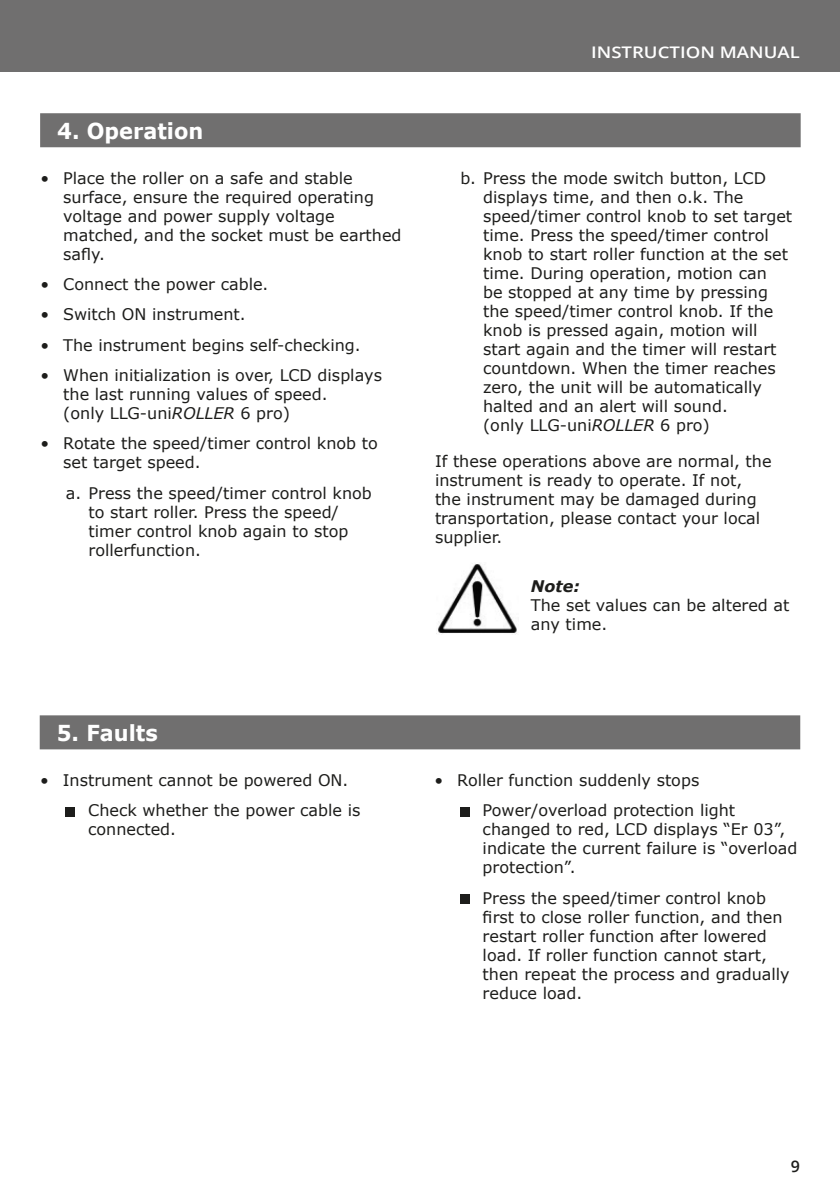
<style>
.page{position:relative;width:840px;height:1191px;background:#fff}
.page>*{position:absolute;margin:0;border:0;box-sizing:border-box;transform-origin:0 0}
.t1{font:700 22px "Verdana";color:#fff;scale:.95 1}
.t2{font:16px/19px "Verdana";color:#1d1d1b}
.t3{font:600 16px "Open Sans";color:#fff;scale:1.16 1}
.t4{font:italic 700 16px "Verdana";color:#1d1d1b}
.t5{font:600 16px "Open Sans";color:#1d1d1b}
.s1{font-style:italic}
</style>
<div class="page">
<div style="left:0;top:0;width:839px;height:72px;background:#706f6f"></div>
<div style="left:40px;top:113px;width:760px;height:34px;background:#706f6f"></div>
<img style="left:436px;top:564px;width:81px;height:70px">
<div style="left:40px;top:715px;width:759px;height:34px;background:#706f6f"></div>
<div style="left:65px;top:807px;width:10px;height:9px;background:#1d1d1b"></div>
<div style="left:459px;top:807px;width:10px;height:9px;background:#1d1d1b"></div>
<div style="left:459px;top:894px;width:10px;height:9px;background:#1d1d1b"></div>
<h1 class="t1" style="left:57px;top:115px;width:155px">4. Operation</h1>
<p class="t2" style="left:63px;top:168px;width:339px;text-indent:-23px">• Place the roller on a safe and stable surface, ensure the required operating voltage and power supply voltage matched, and the socket must be earthed safly.</p>
<p class="t2" style="left:41px;top:274px;width:229px">• Connect the power cable.</p>
<p class="t2" style="left:41px;top:305px;width:206px">• Switch ON instrument.</p>
<p class="t2" style="left:41px;top:335px;width:321px">• The instrument begins self-checking.</p>
<p class="t2" style="left:63px;top:365px;width:320px;text-indent:-23px">• When initialization is over, LCD displays the last running values of speed.<br>(only LLG-uni<span class="s1">ROLLER</span> 6 pro)</p>
<p class="t2" style="left:63px;top:434px;width:316px;text-indent:-23px">• Rotate the speed/timer control knob to set target speed.</p>
<p class="t2" style="left:88px;top:483px;width:285px;text-indent:-23px">a. Press the speed/timer control knob to start roller. Press the speed/ timer control knob again to stop rollerfunction.</p>
<p class="t3" style="left:590px;top:41px;width:181px">INSTRUCTION MANUAL</p>
<p class="t2" style="left:483px;top:168px;width:310px;text-indent:-23px">b. Press the mode switch button, LCD displays time, and then o.k. The speed/timer control knob to set target time. Press the speed/timer control knob to start roller function at the set time. During operation, motion can<br>be stopped at any time by pressing the speed/timer control knob. If the knob is pressed again, motion will start again and the timer will restart countdown. When the timer reaches zero, the unit will be automatically halted and an alert will sound.<br>(only LLG-uni<span class="s1">ROLLER</span> 6 pro)</p>
<p class="t2" style="left:435px;top:451px;width:338px">If these operations above are normal, the instrument is ready to operate. If not, the instrument may be damaged during transportation, please contact your local supplier.</p>
<p class="t4" style="left:530px;top:575px;width:50px">Note:</p>
<p class="t2" style="left:530px;top:595px;width:260px">The set values can be altered at any time.</p>
<h1 class="t1" style="left:57px;top:717px;width:108px">5. Faults</h1>
<p class="t2" style="left:88px;top:764px;width:273px;line-height:30.4px;text-indent:-48px">• Instrument cannot be powered ON.<br>Check whether the power cable is</p>
<p class="t2" style="left:88px;top:819px;width:89px">connected.</p>
<p class="t2" style="left:482px;top:764px;width:254px;line-height:30.4px;text-indent:-48px">• Roller function suddenly stops<br>Power/overload protection light</p>
<p class="t2" style="left:482px;top:819px;width:316px">changed to red, LCD displays “Er 03”, indicate the current failure is “overload protection”.</p>
<p class="t2" style="left:482px;top:888px;width:308px">Press the speed/timer control knob first to close roller function, and then restart roller function after lowered load. If roller function cannot start, then repeat the process and gradually reduce load.</p>
<p class="t5" style="left:790px;top:1155px;width:11px">9</p>
</div>
